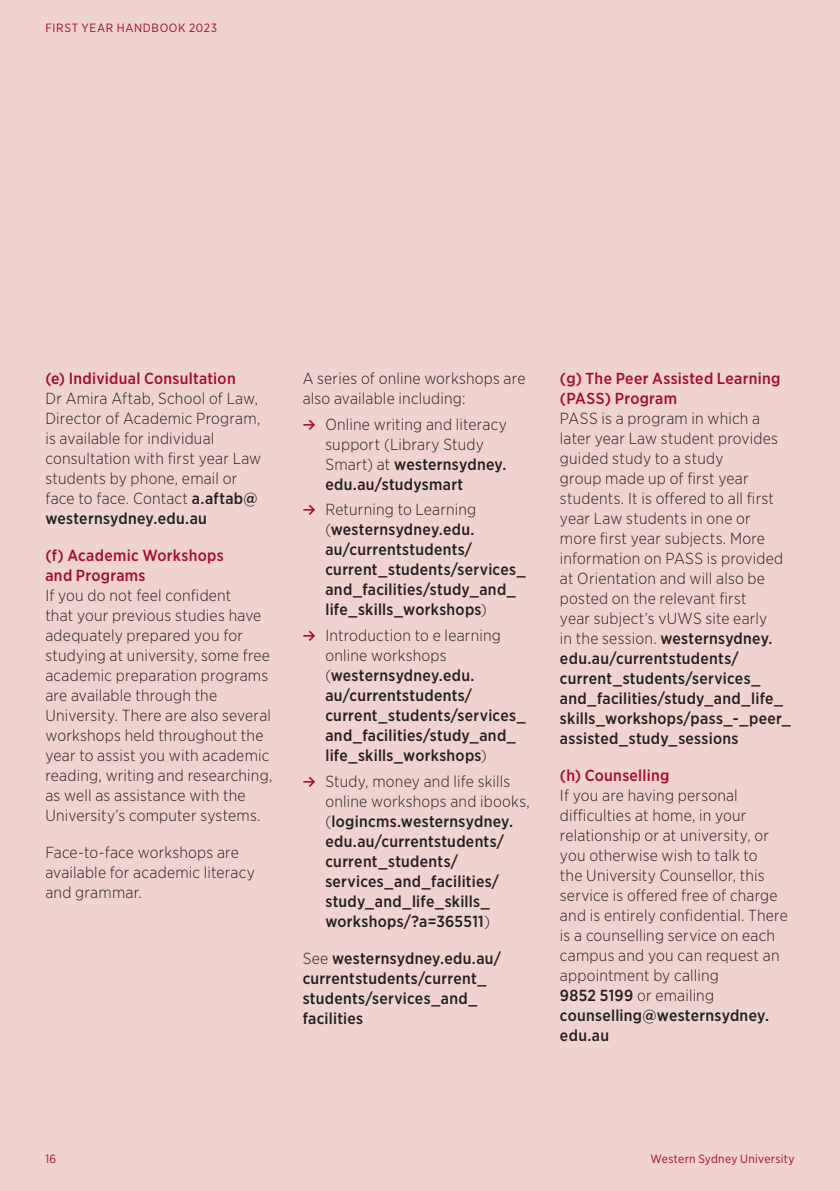
<style>
.page{position:relative;width:840px;height:1191px;background:#fff}
.page>*{position:absolute;margin:0;border:0;box-sizing:border-box;transform-origin:0 0}
.t1{font:300 16px/20px "Gotham Narrow";letter-spacing:.015em;color:#231f20}
.t2{font:500 16px/20px "Gotham Narrow";letter-spacing:.02em;color:#231f20}
.t3{font:500 16px/20px "Gotham Narrow";letter-spacing:.02em;color:#a30a32}
.t4{font:12px "Gotham Narrow";letter-spacing:.035em;color:#a30a32}
.t5{font:12px "Gotham Narrow";letter-spacing:.055em;color:#a30a32}
.s1{font-weight:500}
.s2{font-family:"Akkurat";font-weight:700;color:#a30a32}
.s3{font-weight:300}
</style>
<div class="page">
<div style="left:0;top:0;width:839px;height:1191px;background:#eed3ce"></div>
<p class="t5" style="left:45px;top:21px;width:173px">FIRST YEAR HANDBOOK 2023</p>
<p class="t3" style="left:45px;top:368px;width:192px">(e) Individual Consultation</p>
<p class="t1" style="left:45px;top:388px;width:217px">Dr Amira Aftab, School of Law,<br>Director of Academic Program, is available for individual consultation with first year Law students by phone, email or face to face. Contact <span class="s1">a.aftab@ westernsydney.edu.au</span></p>
<p class="t3" style="left:45px;top:545px;width:180px">(f) Academic Workshops and Programs</p>
<p class="t1" style="left:45px;top:585px;width:228px">If you do not feel confident<br>that your previous studies have adequately prepared you for studying at university, some free academic preparation programs are available through the<br>University. There are also several workshops held throughout the year to assist you with academic reading, writing and researching, as well as assistance with the<br>University’s computer systems.</p>
<p class="t1" style="left:45px;top:842px;width:211px">Face-to-face workshops are available for academic literacy and grammar.</p>
<p class="t1" style="left:302px;top:368px;width:224px">A series of online workshops are also available including:</p>
<p class="t1" style="left:325px;top:413px;width:183px;text-indent:-23px"><span class="s2">→</span> Online writing and literacy support (Library Study<br>Smart) at <span class="s1">westernsydney. edu.au/studysmart</span></p>
<p class="t2" style="left:325px;top:499px;width:202px;text-indent:-23px"><span class="s2">→</span> <span class="s3">Returning to Learning (</span>westernsydney.edu. au/currentstudents/ current_students/services_ and_facilities/study_and_ life_skills_workshops<span class="s3">)</span></p>
<p class="t2" style="left:325px;top:625px;width:202px;text-indent:-23px"><span class="s2">→</span> <span class="s3">Introduction to e learning online workshops (</span>westernsydney.edu. au/currentstudents/ current_students/services_ and_facilities/study_and_ life_skills_workshops<span class="s3">)</span></p>
<p class="t2" style="left:325px;top:771px;width:206px;text-indent:-23px"><span class="s2">→</span> <span class="s3">Study, money and life skills online workshops and ibooks, (</span>logincms.westernsydney. edu.au/currentstudents/ current_students/ services_and_facilities/ study_and_life_skills_ workshops/?a=365511<span class="s3">)</span></p>
<p class="t2" style="left:302px;top:948px;width:200px"><span class="s3">See</span> westernsydney.edu.au/ currentstudents/current_ students/services_and_ facilities</p>
<p class="t3" style="left:559px;top:368px;width:222px">(g) The Peer Assisted Learning (PASS) Program</p>
<p class="t1" style="left:559px;top:408px;width:232px">PASS is a program in which a later year Law student provides guided study to a study<br>group made up of first year students. It is offered to all first year Law students in one or more first year subjects. More information on PASS is provided at Orientation and will also be posted on the relevant first<br>year subject’s vUWS site early<br>in the session. <span class="s1">westernsydney. edu.au/currentstudents/ current_students/services_ and_facilities/study_and_life_ skills_workshops/pass_-_peer_ assisted_study_sessions</span></p>
<p class="t3" style="left:559px;top:765px;width:111px">(h) Counselling</p>
<p class="t1" style="left:559px;top:785px;width:229px">If you are having personal difficulties at home, in your relationship or at university, or you otherwise wish to talk to<br>the University Counsellor, this service is offered free of charge and is entirely confidential. There is a counselling service on each campus and you can request an appointment by calling<br><span class="s1">9852 5199</span> or emailing <span class="s1">counselling@westernsydney. edu.au</span></p>
<p class="t4" style="left:45px;top:1151px;width:12px">16</p>
<p class="t4" style="left:650px;top:1151px;width:145px">Western Sydney University</p>
</div>
